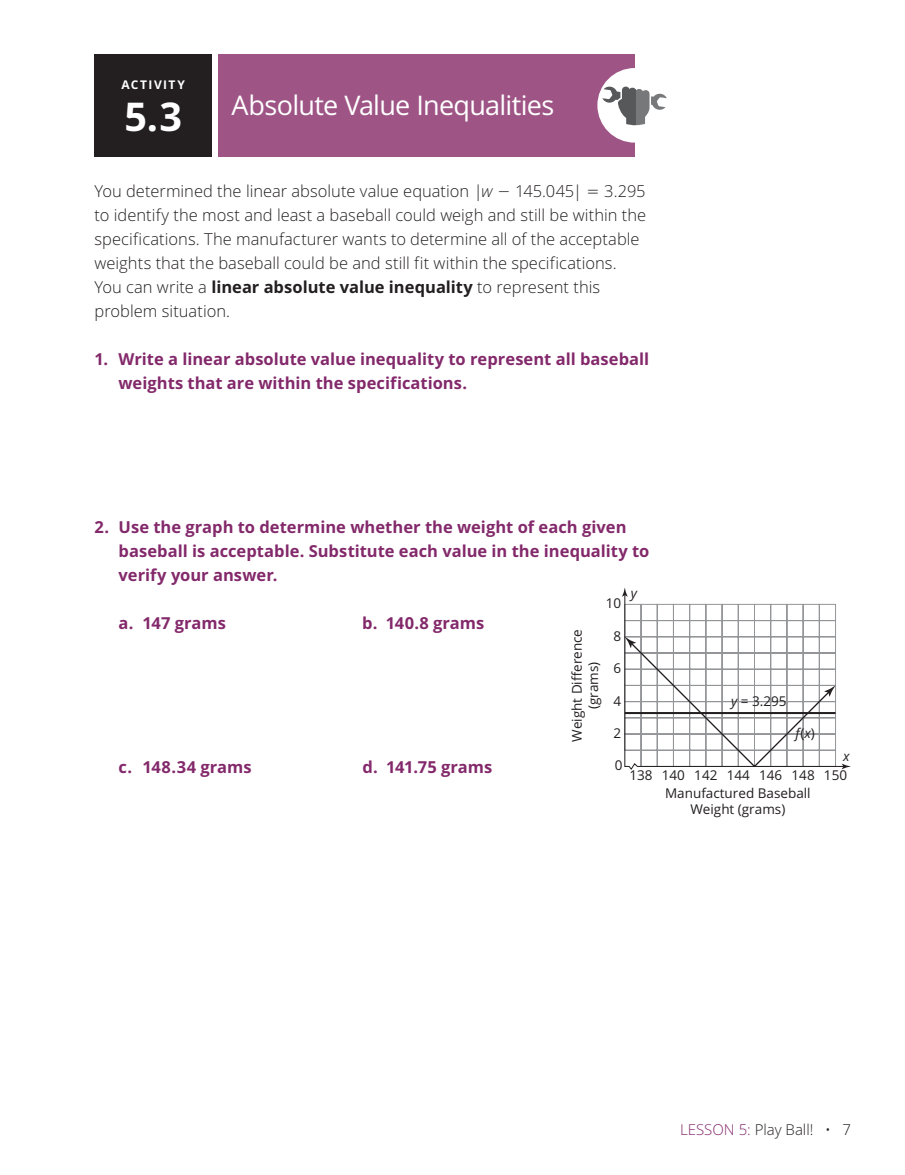
<style>
.page{position:relative;width:905px;height:1175px;background:#fff}
.page>*{position:absolute;margin:0;border:0;box-sizing:border-box;transform-origin:0 0}
.t1{font:700 39.6px "Open Sans";color:#fff}
.t2{font:27px "Open Sans";letter-spacing:-.025em;color:#fff}
.t3{font:300 16.5px/24px "Open Sans";color:#231f20}
.t4{font:700 16.5px/24px "Open Sans";color:#83296b}
.t5{font:300 15px "Open Sans";color:#231f20}
.t6{font:13.5px/16.2px "Open Sans";color:#231f20;text-align:center}
.t7{font:italic 13.5px "Open Sans";color:#231f20}
.t8{font:700 12px "Open Sans";letter-spacing:.12em;color:#fff}
.s1{font-style:italic}
.s2{font-weight:700}
.s3{font-style:normal}
.s4{color:#83296b}
</style>
<div class="page">
<svg style="left:622px;top:587px;width:228px;height:183px"></svg>
<hr style="left:624px;top:712px;width:211px;height:2px;background:#231f20">
<div style="left:94px;top:54px;width:118px;height:103px;background:#231f20"></div>
<div style="left:218px;top:54px;width:416px;height:103px;background:#9e5586"></div>
<div style="left:598px;top:69px;width:73px;height:73px;background:#fff;border-radius:50%"></div>
<div style="left:597px;top:68px;width:75px;height:75px;border:2px solid #fff;border-radius:50%"></div>
<svg style="left:602px;top:86px;width:64px;height:41px"></svg>
<svg style="left:635px;top:87px;width:34px;height:39px"></svg>
<p class="t8" style="left:121px;top:76px;width:65px">ACTIVITY</p>
<h1 class="t1" style="left:124px;top:89px;width:59px">x.x</h1>
<h1 class="t1" style="left:124px;top:89px;width:59px">5 3</h1>
<h2 class="t2" style="left:231px;top:87px;width:324px">Absolute Value Inequalities</h2>
<h2 class="t2" style="left:231px;top:87px;width:133px">activity_H1</h2>
<p class="t3" style="left:94px;top:178px;width:399px">You determined the linear absolute value equation |<span class="s1">w</span></p>
<p class="t3" style="left:515px;top:178px;width:68px">145.045|</p>
<p class="t3" style="left:94px;top:178px;width:553px;text-indent:509px">3.295 to identify the most and least a baseball could weigh and still be within the specifications. The manufacturer wants to determine all of the acceptable weights that the baseball could be and still fit within the specifications.<br>You can write a <span class="s2">linear absolute value inequality</span> to represent this problem situation.</p>
<p class="t4" style="left:119px;top:347px;width:532px;text-indent:-24px">1. Write a linear absolute value inequality to represent all baseball weights that are within the specifications.</p>
<p class="t4" style="left:119px;top:515px;width:532px;text-indent:-24px">2. Use the graph to determine whether the weight of each given baseball is acceptable. Substitute each value in the inequality to verify your answer.</p>
<p class="t4" style="left:119px;top:611px;width:109px">a. 147 grams</p>
<p class="t4" style="left:362px;top:611px;width:123px">b. 140.8 grams</p>
<p class="t7" style="left:630px;top:583px;width:8px">y</p>
<p class="t6" style="left:605px;top:595px;width:17px">10</p>
<p class="t6" style="left:613px;top:627px;width:9px">8</p>
<p class="t6" style="left:613px;top:660px;width:9px">6</p>
<p class="t6" style="left:568px;top:742px;width:114px;rotate:-90deg">Weight Difference (grams)</p>
<p class="t6" style="left:613px;top:692px;width:9px">4</p>
<p class="t6" style="left:613px;top:724px;width:9px">2</p>
<p class="t6" style="left:731px;top:693px;width:57px"><span class="s1">y</span> = 3.295</p>
<p class="t7" style="left:795px;top:724px;width:21px">f<span class="s3">(</span>x<span class="s3">)</span></p>
<p class="t4" style="left:119px;top:755px;width:135px">c. 148.34 grams</p>
<p class="t4" style="left:362px;top:755px;width:131px">d. 141.75 grams</p>
<p class="t6" style="left:615px;top:757px;width:9px">0</p>
<p class="t7" style="left:843px;top:747px;width:8px">x</p>
<p class="t6" style="left:629px;top:766px;width:219px">138 140 142 144 146 148 150</p>
<p class="t6" style="left:665px;top:784px;width:147px">Manufactured Baseball<br>Weight (grams)</p>
<p class="t5" style="left:680px;top:1118px;width:172px"><span class="s4">LESSON 5:</span> Play Ball! • 7</p>
</div>
